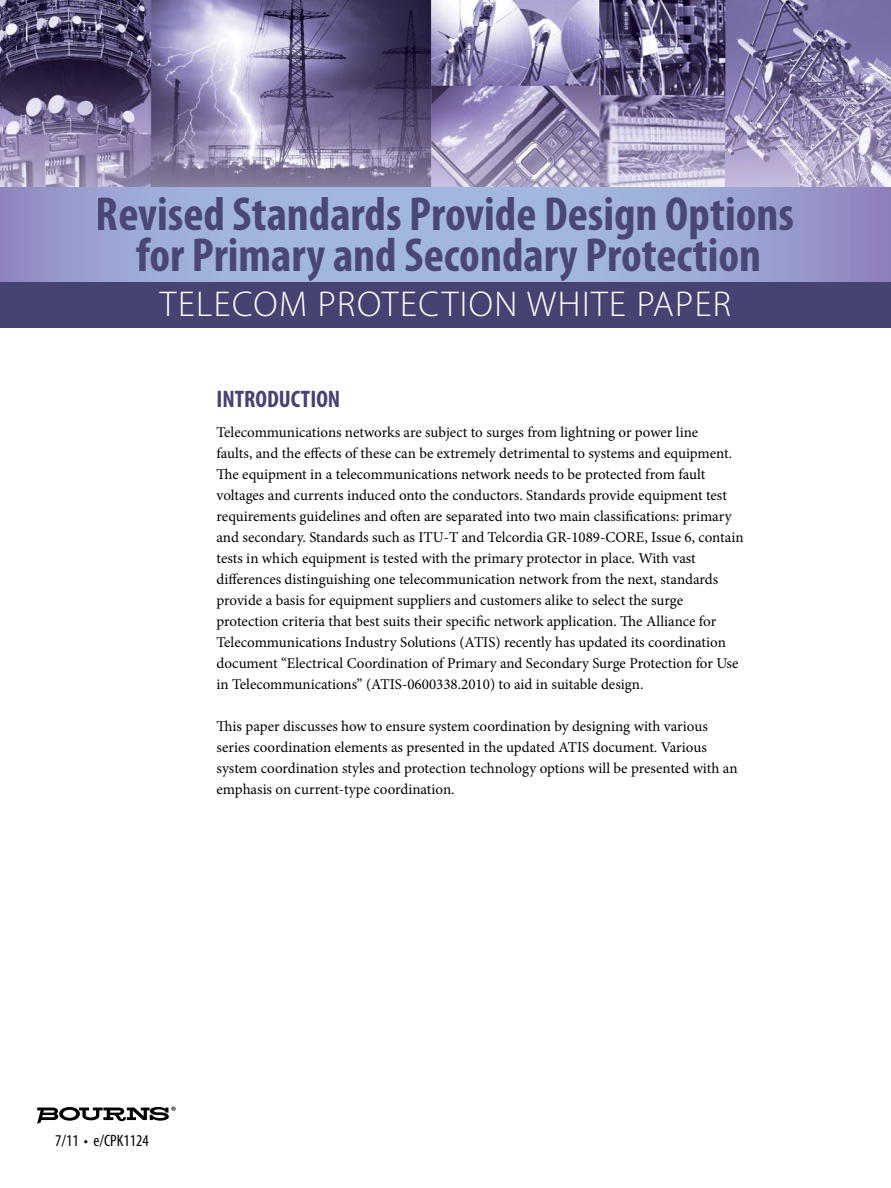
<style>
.page{position:relative;width:891px;height:1188px;background:#fff}
.page>*{position:absolute;margin:0;border:0;box-sizing:border-box;transform-origin:0 0}
.t1{font:700 condensed 48px/40.3px "Myriad Pro";color:#464272;text-align:center}
.t2{font:300 36px "Myriad Pro";letter-spacing:.04em;color:#fff}
.t3{font:700 condensed 24px "Myriad Pro";color:#464272}
.t4{font:condensed 16.5px "Myriad Pro";color:#000}
.t5{font:15px/21px "Minion Pro";color:#000}
</style>
<div class="page">
<img style="left:0;top:0;width:891px;height:188px">
<svg style="left:0;top:188px;width:891px;height:94px;background:#9da9d6"></svg>
<svg style="left:37px;top:1107px;width:139px;height:17px"></svg>
<div style="left:0;top:282px;width:891px;height:46px;background:#464272"></div>
<h1 class="t1" style="left:96px;top:195px;width:700px">Revised Standards Provide Design Options for Primary and Secondary Protection</h1>
<h2 class="t2" style="left:160px;top:284px;width:573px">TELECOM PROTECTION WHITE PAPER</h2>
<h3 class="t3" style="left:217px;top:385px;width:125px">INTRODUCTION</h3>
<p class="t5" style="left:217px;top:421px;width:529px">Telecommunications networks are subject to surges from lightning or power line<br>faults, and the effects of these can be extremely detrimental to systems and equipment.<br>The equipment in a telecommunications network needs to be protected from fault voltages and currents induced onto the conductors. Standards provide equipment test requirements guidelines and often are separated into two main classifications: primary and secondary. Standards such as ITU-T and Telcordia GR-1089-CORE, Issue 6, contain tests in which equipment is tested with the primary protector in place. With vast differences distinguishing one telecommunication network from the next, standards provide a basis for equipment suppliers and customers alike to select the surge protection criteria that best suits their specific network application. The Alliance for Telecommunications Industry Solutions (ATIS) recently has updated its coordination document “Electrical Coordination of Primary and Secondary Surge Protection for Use in Telecommunications” (ATIS-0600338.2010) to aid in suitable design.</p>
<p class="t5" style="left:217px;top:715px;width:523px">This paper discusses how to ensure system coordination by designing with various series coordination elements as presented in the updated ATIS document. Various system coordination styles and protection technology options will be presented with an emphasis on current-type coordination.</p>
<p class="t4" style="left:55px;top:1132px;width:95px">7/11 • e/CPK1124</p>
</div>
